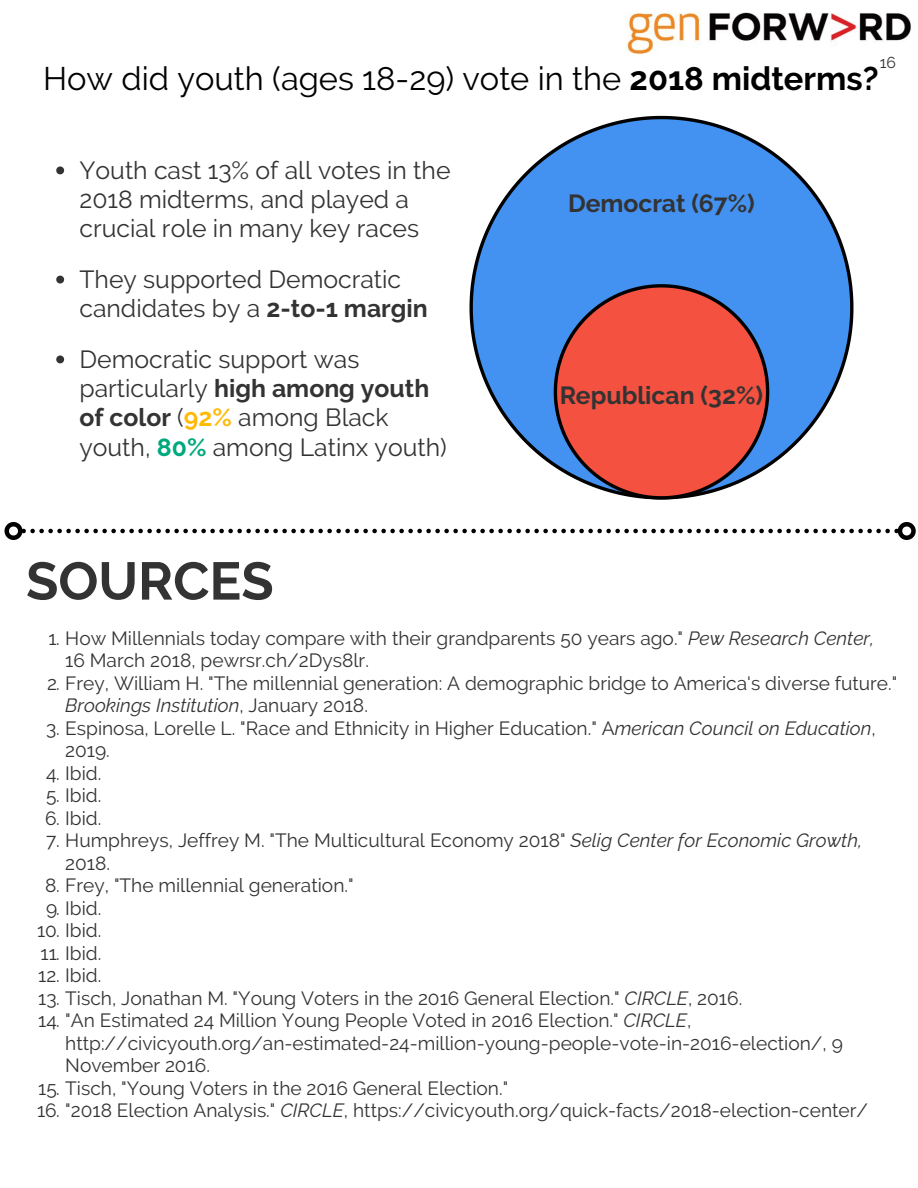
<style>
.page{position:relative;width:918px;height:1188px;background:#fff}
.page>*{position:absolute;margin:0;border:0;box-sizing:border-box;transform-origin:0 0}
.t1{font:700 52.8px "Raleway";color:#333}
.t2{font:32.7px "Raleway";color:#000}
.t3{font:24.75px/29.2px "Raleway";color:#333}
.t4{font:700 24.75px "Raleway";color:#333}
.t5{font:19.2px/22.5px "Raleway";color:#333}
.t6{font:15.75px "Raleway";color:#333}
.s1{font-weight:700}
.s2{font-weight:700;color:#ffba08}
.s3{font-weight:700;color:#00a87e}
.s4{font-style:italic}
</style>
<div class="page">
<svg style="left:469px;top:116px;width:385px;height:350px"></svg>
<svg style="left:552px;top:282px;width:219px;height:218px;background:#c86065"></svg>
<svg style="left:56px;top:166px;width:8px;height:8px"></svg>
<svg style="left:56px;top:276px;width:8px;height:8px"></svg>
<svg style="left:56px;top:356px;width:8px;height:7px"></svg>
<svg style="left:4px;top:522px;width:912px;height:18px"></svg>
<img style="left:626px;top:12px;width:285px;height:42px">
<p class="t6" style="left:880px;top:53px;width:18px">16</p>
<h2 class="t2" style="left:43px;top:59px;width:837px">How did youth (ages 18-29) vote in the <span class="s1">2018 midterms?</span></h2>
<p class="t3" style="left:79px;top:155px;width:373px">Youth cast 13% of all votes in the<br>2018 midterms, and played a crucial role in many key races</p>
<p class="t3" style="left:79px;top:265px;width:350px">They supported Democratic candidates by a <span class="s1">2-to-1 margin</span></p>
<p class="t3" style="left:79px;top:344px;width:369px">Democratic support was particularly <span class="s1">high among youth of color</span> (<span class="s2">92%</span> among Black youth, <span class="s3">80%</span> among Latinx youth)</p>
<p class="t4" style="left:568px;top:190px;width:188px">Democrat (67%)</p>
<p class="t4" style="left:560px;top:381px;width:205px">Republican (32%)</p>
<h1 class="t1" style="left:26px;top:551px;width:249px">SOURCES</h1>
<p class="t5" style="left:65px;top:627px;width:811px;text-indent:-17px">1. How Millennials today compare with their grandparents 50 years ago." <span class="s4">Pew Research Center,<br></span>16 March 2018, pewrsr.ch/2Dys8lr.</p>
<p class="t5" style="left:65px;top:672px;width:834px;text-indent:-18px">2. Frey, William H. "The millennial generation: A demographic bridge to America's diverse future."<br><span class="s4">Brookings Institution</span>, January 2018.</p>
<p class="t5" style="left:65px;top:717px;width:812px;text-indent:-19px">3. Espinosa, Lorelle L. "Race and Ethnicity in Higher Education." A<span class="s4">merican Council on Education</span>,<br>2019.</p>
<p class="t5" style="left:46px;top:762px;width:57px">4. Ibid.</p>
<p class="t5" style="left:46px;top:784px;width:57px">5. Ibid.</p>
<p class="t5" style="left:45px;top:807px;width:58px">6. Ibid.</p>
<p class="t5" style="left:65px;top:829px;width:799px;text-indent:-19px">7. Humphreys, Jeffrey M. "The Multicultural Economy 2018" <span class="s4">Selig Center for Economic Growth,<br></span>2018.</p>
<p class="t5" style="left:45px;top:874px;width:310px">8. Frey, "The millennial generation."</p>
<p class="t5" style="left:46px;top:897px;width:57px">9. Ibid.</p>
<p class="t5" style="left:37px;top:919px;width:66px">10. Ibid.</p>
<p class="t5" style="left:41px;top:942px;width:62px">11. Ibid.</p>
<p class="t5" style="left:38px;top:964px;width:65px">12. Ibid.</p>
<p class="t5" style="left:38px;top:987px;width:706px">13. Tisch, Jonathan M. "Young Voters in the 2016 General Election." <span class="s4">CIRCLE</span>, 2016.</p>
<p class="t5" style="left:65px;top:1009px;width:779px;text-indent:-27px">14. "An Estimated 24 Million Young People Voted in 2016 Election." <span class="s4">CIRCLE</span>, http://civicyouth.org/an-estimated-24-million-young-people-vote-in-2016-election/, 9<br>November 2016.</p>
<p class="t5" style="left:38px;top:1077px;width:472px">15. Tisch, "Young Voters in the 2016 General Election."</p>
<p class="t5" style="left:37px;top:1099px;width:832px">16. "2018 Election Analysis." <span class="s4">CIRCLE</span>, https://civicyouth.org/quick-facts/2018-election-center/</p>
</div>
